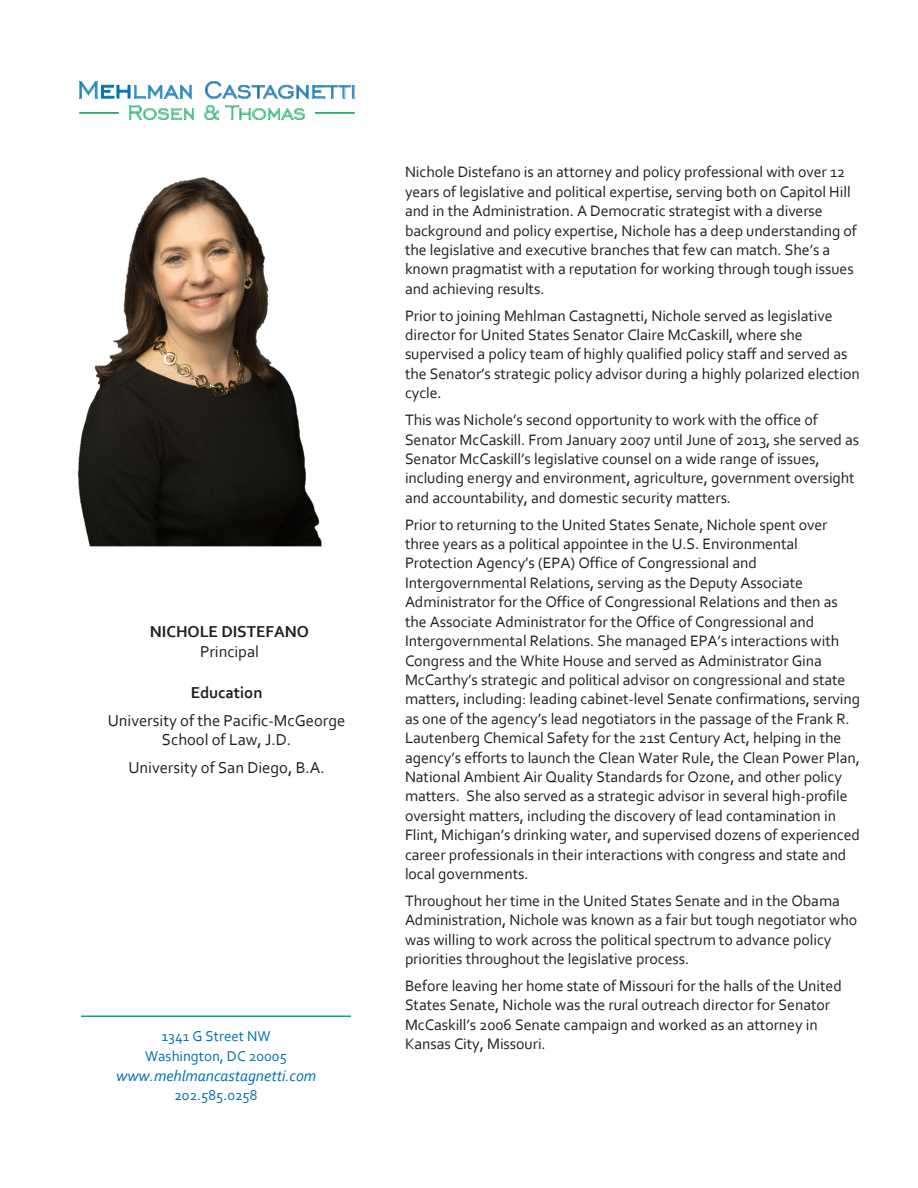
<style>
.page{position:relative;width:918px;height:1188px;background:#fff}
.page>*{position:absolute;margin:0;border:0;box-sizing:border-box;transform-origin:0 0}
.t1{font:16.5px/27.3px "Corbel";color:#231f20;text-align:center}
.t2{font:700 16.5px/19.8px "Corbel";letter-spacing:-.005em;color:#231f20;text-align:center}
.t3{font:15.9px/19.4px "Corbel";letter-spacing:-.005em;color:#231f20}
.t4{font:italic 15.9px "Corbel";color:#0071b4}
.t5{font:15px/19.5px "Corbel";color:#0071b4;text-align:center}
.s1{font-weight:400}
.s2{font-weight:700}
</style>
<div class="page">
<img style="left:79px;top:81px;width:276px;height:39px">
<img style="left:268px;top:108px;width:36px;height:12px">
<img style="left:252px;top:108px;width:14px;height:12px">
<img style="left:225px;top:105px;width:25px;height:14px">
<img style="left:204px;top:105px;width:14px;height:15px">
<img style="left:171px;top:108px;width:23px;height:11px">
<img style="left:129px;top:105px;width:40px;height:15px">
<hr style="left:81px;top:1016px;width:270px;height:1px;background:#00ae61">
<img style="left:77px;top:177px;width:245px;height:370px">
<h2 class="t2" style="left:150px;top:621px;width:161px">NICHOLE DISTEFANO<br><span class="s1">Principal</span></h2>
<p class="t1" style="left:108px;top:679px;width:239px"><span class="s2">Education<br></span>University of the Pacific-McGeorge</p>
<p class="t1" style="left:128px;top:726px;width:198px">School of Law, J.D.<br>University of San Diego, B.A.</p>
<p class="t5" style="left:145px;top:1026px;width:143px">1341 G Street NW<br>Washington, DC 20005</p>
<p class="t4" style="left:116px;top:1066px;width:202px">www.mehlmancastagnetti.com</p>
<p class="t5" style="left:174px;top:1085px;width:85px">202.585.0258</p>
<p class="t3" style="left:405px;top:162px;width:454px">Nichole Distefano is an attorney and policy professional with over 12 years of legislative and political expertise, serving both on Capitol Hill and in the Administration. A Democratic strategist with a diverse background and policy expertise, Nichole has a deep understanding of the legislative and executive branches that few can match. She’s a known pragmatist with a reputation for working through tough issues and achieving results.</p>
<p class="t3" style="left:405px;top:305px;width:456px">Prior to joining Mehlman Castagnetti, Nichole served as legislative director for United States Senator Claire McCaskill, where she supervised a policy team of highly qualified policy staff and served as the Senator’s strategic policy advisor during a highly polarized election cycle.</p>
<p class="t3" style="left:405px;top:410px;width:456px">This was Nichole’s second opportunity to work with the office of Senator McCaskill. From January 2007 until June of 2013, she served as Senator McCaskill’s legislative counsel on a wide range of issues, including energy and environment, agriculture, government oversight and accountability, and domestic security matters.</p>
<p class="t3" style="left:405px;top:514px;width:457px">Prior to returning to the United States Senate, Nichole spent over three years as a political appointee in the U.S. Environmental Protection Agency’s (EPA) Office of Congressional and Intergovernmental Relations, serving as the Deputy Associate Administrator for the Office of Congressional Relations and then as the Associate Administrator for the Office of Congressional and Intergovernmental Relations. She managed EPA’s interactions with Congress and the White House and served as Administrator Gina McCarthy’s strategic and political advisor on congressional and state matters, including: leading cabinet-level Senate confirmations, serving as one of the agency’s lead negotiators in the passage of the Frank R.<br>Lautenberg Chemical Safety for the 21st Century Act, helping in the agency’s efforts to launch the Clean Water Rule, the Clean Power Plan, National Ambient Air Quality Standards for Ozone, and other policy matters. She also served as a strategic advisor in several high-profile oversight matters, including the discovery of lead contamination in Flint, Michigan’s drinking water, and supervised dozens of experienced career professionals in their interactions with congress and state and local governments.</p>
<p class="t3" style="left:405px;top:891px;width:454px">Throughout her time in the United States Senate and in the Obama Administration, Nichole was known as a fair but tough negotiator who was willing to work across the political spectrum to advance policy priorities throughout the legislative process.</p>
<p class="t3" style="left:405px;top:976px;width:438px">Before leaving her home state of Missouri for the halls of the United States Senate, Nichole was the rural outreach director for Senator McCaskill’s 2006 Senate campaign and worked as an attorney in Kansas City, Missouri.</p>
</div>
